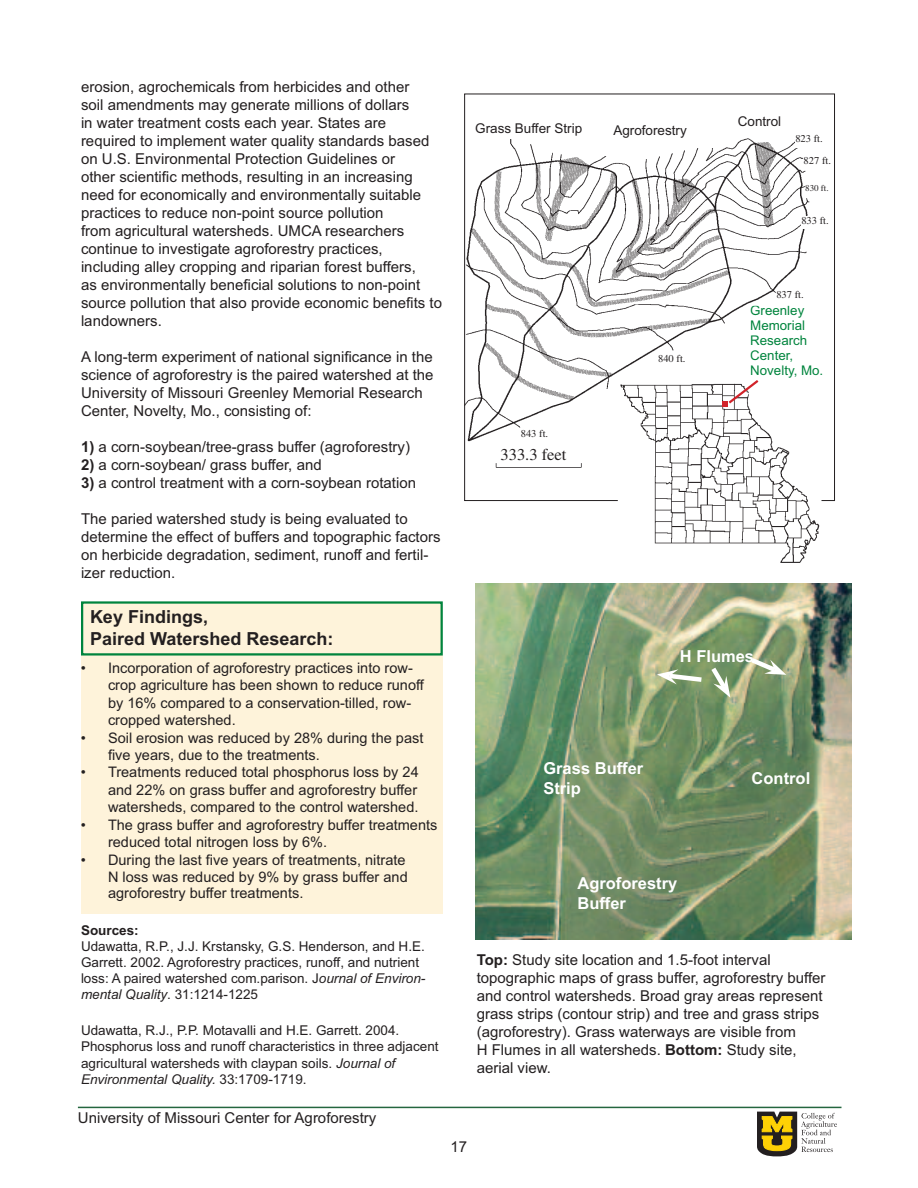
<style>
.page{position:relative;width:918px;height:1188px;background:#fff}
.page>*{position:absolute;margin:0;border:0;box-sizing:border-box;transform-origin:0 0}
.t1{font:700 18px/21.6px "Arial";color:#231f20}
.t2{font:700 16.5px/19.8px "Arial";color:#fff}
.t3{font:16.5px "Times";color:#231f20}
.t4{font:15px/18px "Arial";color:#231f20}
.t5{font:14.55px/17.4px "Arial";color:#231f20}
.t6{font:13.5px/16.2px "Arial";color:#231f20}
.t7{font:700 13.5px "Arial";color:#231f20}
.t8{font:13.35px/15px "Arial";color:#00843d}
.t9{font:10.5px "Times";color:#231f20}
.t10{font:9px "Times";color:#231f20}
.s1{font-weight:700}
.s2{font-style:italic}
</style>
<div class="page">
<hr style="left:78px;top:1107px;width:764px;height:1px;background:#24663f">
<svg style="left:757px;top:1112px;width:80px;height:44px"></svg>
<img style="left:475px;top:584px;width:376px;height:355px">
<svg style="left:657px;top:663px;width:73px;height:35px;background:#91a980"></svg>
<svg style="left:746px;top:654px;width:40px;height:22px"></svg>
<img style="left:466px;top:138px;width:344px;height:330px">
<img style="left:621px;top:385px;width:198px;height:177px">
<div style="left:750px;top:305px;width:80px;height:99px;background:#fff"></div>
<svg style="left:722px;top:378px;width:39px;height:29px"></svg>
<div style="left:81px;top:655px;width:362px;height:259px;background:#fef3da"></div>
<div style="left:82px;top:603px;width:360px;height:51px;background:#fef3da"></div>
<div style="left:81px;top:601px;width:362px;height:55px;border:2px solid #00843d"></div>
<div style="left:501px;top:448px;width:77px;height:16px;background:#fff"></div>
<div style="left:521px;top:430px;width:32px;height:12px;background:#fff"></div>
<div style="left:804px;top:157px;width:27px;height:11px;background:#fff"></div>
<div style="left:801px;top:217px;width:30px;height:12px;background:#fff"></div>
<div style="left:658px;top:355px;width:32px;height:12px;background:#fff"></div>
<div style="left:795px;top:135px;width:28px;height:12px;background:#fff"></div>
<div style="left:805px;top:184px;width:26px;height:13px;background:#fff"></div>
<div style="left:776px;top:290px;width:32px;height:13px;background:#fff"></div>
<div style="left:475px;top:123px;width:122px;height:16px;background:#fff"></div>
<div style="left:613px;top:125px;width:107px;height:23px;background:#fff"></div>
<p class="t4" style="left:81px;top:79px;width:363px">erosion, agrochemicals from herbicides and other<br>soil amendments may generate millions of dollars<br>in water treatment costs each year. States are required to implement water quality standards based on U.S. Environmental Protection Guidelines or<br>other scientific methods, resulting in an increasing need for economically and environmentally suitable practices to reduce non-point source pollution<br>from agricultural watersheds. UMCA researchers continue to investigate agroforestry practices, including alley cropping and riparian forest buffers,<br>as environmentally beneficial solutions to non-point source pollution that also provide economic benefits to landowners.</p>
<p class="t4" style="left:81px;top:349px;width:354px">A long-term experiment of national significance in the science of agroforestry is the paired watershed at the University of Missouri Greenley Memorial Research Center, Novelty, Mo., consisting of:</p>
<p class="t4" style="left:81px;top:439px;width:331px"><span class="s1">1)</span> a corn-soybean/tree-grass buffer (agroforestry)</p>
<p class="t4" style="left:81px;top:457px;width:242px"><span class="s1">2)</span> a corn-soybean/ grass buffer, and</p>
<p class="t4" style="left:81px;top:475px;width:337px"><span class="s1">3)</span> a control treatment with a corn-soybean rotation</p>
<p class="t4" style="left:81px;top:511px;width:361px">The paried watershed study is being evaluated to determine the effect of buffers and topographic factors on herbicide degradation, sediment, runoff and fertil&shy;izer reduction.</p>
<p class="t6" style="left:492px;top:120px;width:69px">Grass Strip</p>
<p class="t6" style="left:475px;top:122px;width:109px">Grass Buffer Strip</p>
<p class="t6" style="left:613px;top:124px;width:75px">Agroforestry</p>
<p class="t9" style="left:521px;top:430px;width:29px">843 ft.</p>
<p class="t3" style="left:501px;top:448px;width:67px">333.3 feet</p>
<p class="t9" style="left:658px;top:355px;width:29px">840 ft.</p>
<p class="t6" style="left:738px;top:115px;width:45px">Control</p>
<p class="t9" style="left:795px;top:135px;width:29px">823 ft.</p>
<p class="t9" style="left:804px;top:157px;width:29px">827 ft.</p>
<p class="t10" style="left:805px;top:184px;width:25px">830 ft.</p>
<p class="t9" style="left:801px;top:217px;width:29px">833 ft.</p>
<p class="t9" style="left:776px;top:290px;width:29px">837 ft.</p>
<p class="t8" style="left:750px;top:305px;width:75px">Greenley<br>Memorial<br>Research<br>Center,<br>Novelty, Mo.</p>
<p class="t1" style="left:90px;top:608px;width:245px">Key Findings,<br>Paired Watershed Research:</p>
<p class="t5" style="left:81px;top:660px;width:7px">•</p>
<p class="t5" style="left:81px;top:730px;width:7px">•</p>
<p class="t5" style="left:81px;top:765px;width:7px">•</p>
<p class="t5" style="left:81px;top:817px;width:7px">•</p>
<p class="t5" style="left:81px;top:852px;width:7px">•</p>
<p class="t5" style="left:108px;top:660px;width:331px">Incorporation of agroforestry practices into row&shy;crop agriculture has been shown to reduce runoff by 16% compared to a conservation-tilled, row&shy;cropped watershed.<br>Soil erosion was reduced by 28% during the past five years, due to the treatments.<br>Treatments reduced total phosphorus loss by 24 and 22% on grass buffer and agroforestry buffer watersheds, compared to the control watershed.<br>The grass buffer and agroforestry buffer treatments reduced total nitrogen loss by 6%.<br>During the last five years of treatments, nitrate<br>N loss was reduced by 9% by grass buffer and</p>
<p class="t5" style="left:108px;top:886px;width:197px">agroforestry buffer treatments.</p>
<p class="t7" style="left:81px;top:925px;width:59px">Sources:</p>
<p class="t6" style="left:81px;top:939px;width:346px">Udawatta, R.P., J.J. Krstansky, G.S. Henderson, and H.E.<br>Garrett. 2002. Agroforestry practices, runoff, and nutrient loss: A paired watershed com.parison. J<span class="s2">ournal of Environ&shy;mental Quality</span>. 31:1214-1225</p>
<p class="t6" style="left:81px;top:1024px;width:359px">Udawatta, R.J., P.P. Motavalli and H.E. Garrett. 2004.<br>Phosphorus loss and runoff characteristics in three adjacent agricultural watersheds with claypan soils. <span class="s2">Journal of Environmental Quality.</span> 33:1709-1719.</p>
<p class="t4" style="left:78px;top:1110px;width:300px">University of Missouri Center for Agroforestry</p>
<p class="t2" style="left:680px;top:648px;width:76px">H Flumes</p>
<p class="t2" style="left:543px;top:760px;width:101px">Grass Buffer<br>Strip</p>
<p class="t2" style="left:752px;top:770px;width:60px">Control</p>
<p class="t2" style="left:577px;top:875px;width:101px">Agroforestry<br>Buffer</p>
<p class="t4" style="left:477px;top:953px;width:350px"><span class="s1">Top:</span> Study site location and 1.5-foot interval topographic maps of grass buffer, agroforestry buffer and control watersheds. Broad gray areas represent grass strips (contour strip) and tree and grass strips (agroforestry). Grass waterways are visible from<br>H Flumes in all watersheds. <span class="s1">Bottom:</span> Study site, aerial view.</p>
<p class="t4" style="left:451px;top:1139px;width:18px">17</p>
</div>
